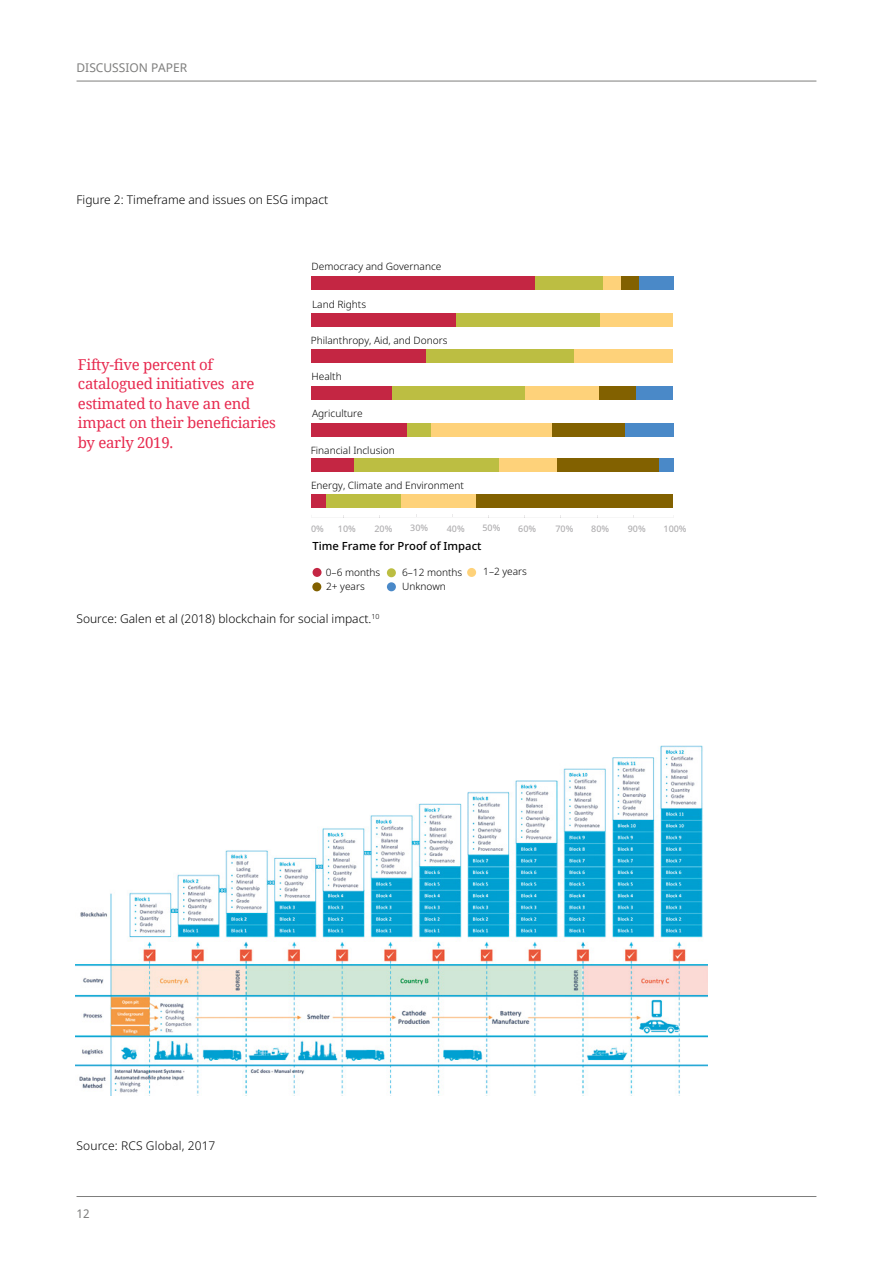
<style>
.page{position:relative;width:893px;height:1263px;background:#fff}
.page>*{position:absolute;margin:0;border:0;box-sizing:border-box;transform-origin:0 0}
.t1{font:15px/19.5px "Noto Serif";letter-spacing:-.02em;color:#e72a4f}
.t2{font:300 12px "Noto Sans";color:#000}
.t3{font:12px "Noto Sans";color:#7e7e7d}
.t4{font:500 11.25px "Noto Sans";color:#000}
.t5{font:300 10.05px/14.2px "Noto Sans";color:#000}
.t6{font:500 9px "Noto Sans";color:#b1b0b2}
</style>
<div class="page">
<hr style="left:77px;top:1196px;width:739px;height:1px;background:#7e7e7d">
<hr style="left:77px;top:81px;width:739px;height:1px;background:#7e7e7d">
<div style="left:387px;top:582px;width:9px;height:9px;background:#4a89c8;border-radius:50%"></div>
<div style="left:312px;top:582px;width:9px;height:9px;background:#826100;border-radius:50%"></div>
<div style="left:467px;top:568px;width:9px;height:9px;background:#fed27a;border-radius:50%"></div>
<div style="left:387px;top:568px;width:9px;height:9px;background:#bcbe42;border-radius:50%"></div>
<div style="left:313px;top:568px;width:9px;height:9px;background:#c42643;border-radius:50%"></div>
<div style="left:311px;top:349px;width:115px;height:14px;background:#c42643"></div>
<div style="left:426px;top:349px;width:148px;height:14px;background:#bcbe42"></div>
<div style="left:574px;top:349px;width:99px;height:14px;background:#fed27a"></div>
<div style="left:311px;top:495px;width:15px;height:13px;background:#c42643"></div>
<div style="left:326px;top:495px;width:75px;height:13px;background:#bcbe42"></div>
<div style="left:401px;top:495px;width:76px;height:13px;background:#fed27a"></div>
<div style="left:477px;top:495px;width:196px;height:13px;background:#826100"></div>
<div style="left:311px;top:314px;width:145px;height:13px;background:#c42643"></div>
<div style="left:456px;top:314px;width:144px;height:13px;background:#bcbe42"></div>
<div style="left:600px;top:314px;width:73px;height:13px;background:#fed27a"></div>
<div style="left:311px;top:459px;width:43px;height:13px;background:#c42643"></div>
<div style="left:354px;top:459px;width:145px;height:13px;background:#bcbe42"></div>
<div style="left:499px;top:459px;width:58px;height:13px;background:#fed27a"></div>
<div style="left:557px;top:459px;width:102px;height:13px;background:#826100"></div>
<div style="left:659px;top:459px;width:14px;height:13px;background:#4a89c8"></div>
<div style="left:311px;top:423px;width:96px;height:13px;background:#c42643"></div>
<div style="left:407px;top:423px;width:24px;height:13px;background:#bcbe42"></div>
<div style="left:431px;top:423px;width:122px;height:13px;background:#fed27a"></div>
<div style="left:553px;top:423px;width:72px;height:13px;background:#826100"></div>
<div style="left:625px;top:423px;width:48px;height:13px;background:#4a89c8"></div>
<div style="left:311px;top:386px;width:81px;height:13px;background:#c42643"></div>
<div style="left:392px;top:386px;width:133px;height:13px;background:#bcbe42"></div>
<div style="left:525px;top:386px;width:74px;height:13px;background:#fed27a"></div>
<div style="left:599px;top:386px;width:37px;height:13px;background:#826100"></div>
<div style="left:637px;top:386px;width:36px;height:13px;background:#4a89c8"></div>
<div style="left:311px;top:276px;width:224px;height:13px;background:#c42643"></div>
<div style="left:535px;top:276px;width:69px;height:13px;background:#bcbe42"></div>
<div style="left:604px;top:276px;width:17px;height:13px;background:#fed27a"></div>
<div style="left:639px;top:276px;width:34px;height:13px;background:#4a89c8"></div>
<div style="left:621px;top:276px;width:18px;height:13px;background:#826100"></div>
<svg style="left:343px;top:514px;width:331px;height:4px"></svg>
<img style="left:76px;top:745px;width:631px;height:350px">
<p class="t3" style="left:77px;top:60px;width:112px">DISCUSSION PAPER</p>
<p class="t2" style="left:77px;top:191px;width:253px">Figure 2: Timeframe and issues on ESG impact</p>
<p class="t5" style="left:312px;top:261px;width:131px">Democracy and Governance</p>
<p class="t5" style="left:312px;top:298px;width:56px">Land Rights</p>
<h1 class="t1" style="left:78px;top:354px;width:200px">Fifty-five percent of catalogued initiatives are estimated to have an end impact on their beneficiaries by early 2019.</h1>
<p class="t5" style="left:311px;top:334px;width:138px">Philanthropy, Aid, and Donors</p>
<p class="t5" style="left:312px;top:371px;width:32px">Health</p>
<p class="t5" style="left:312px;top:407px;width:52px">Agriculture</p>
<p class="t5" style="left:311px;top:444px;width:85px">Financial Inclusion</p>
<p class="t5" style="left:311px;top:480px;width:154px">Energy, Climate and Environment</p>
<p class="t6" style="left:311px;top:525px;width:14px">0%</p>
<p class="t6" style="left:338px;top:525px;width:19px">10%</p>
<p class="t6" style="left:374px;top:525px;width:19px">20%</p>
<p class="t6" style="left:410px;top:524px;width:19px">30%</p>
<p class="t6" style="left:447px;top:525px;width:19px">40%</p>
<p class="t6" style="left:482px;top:524px;width:19px">50%</p>
<p class="t4" style="left:312px;top:542px;width:171px">Time Frame for Proof of Impact</p>
<p class="t5" style="left:326px;top:566px;width:56px">0–6 months<br>2+ years</p>
<p class="t6" style="left:518px;top:525px;width:19px">60%</p>
<p class="t6" style="left:555px;top:525px;width:19px">70%</p>
<p class="t6" style="left:591px;top:525px;width:19px">80%</p>
<p class="t6" style="left:628px;top:525px;width:19px">90%</p>
<p class="t6" style="left:663px;top:525px;width:25px">100%</p>
<p class="t5" style="left:402px;top:566px;width:62px">6–12 months</p>
<p class="t5" style="left:483px;top:565px;width:45px">1–2 years</p>
<p class="t5" style="left:402px;top:581px;width:45px">Unknown</p>
<p class="t2" style="left:77px;top:610px;width:304px">Source: Galen et al (2018) blockchain for social impact.<sup>10</sup></p>
<p class="t2" style="left:77px;top:1137px;width:140px">Source: RCS Global, 2017</p>
<p class="t3" style="left:77px;top:1205px;width:15px">12</p>
</div>
